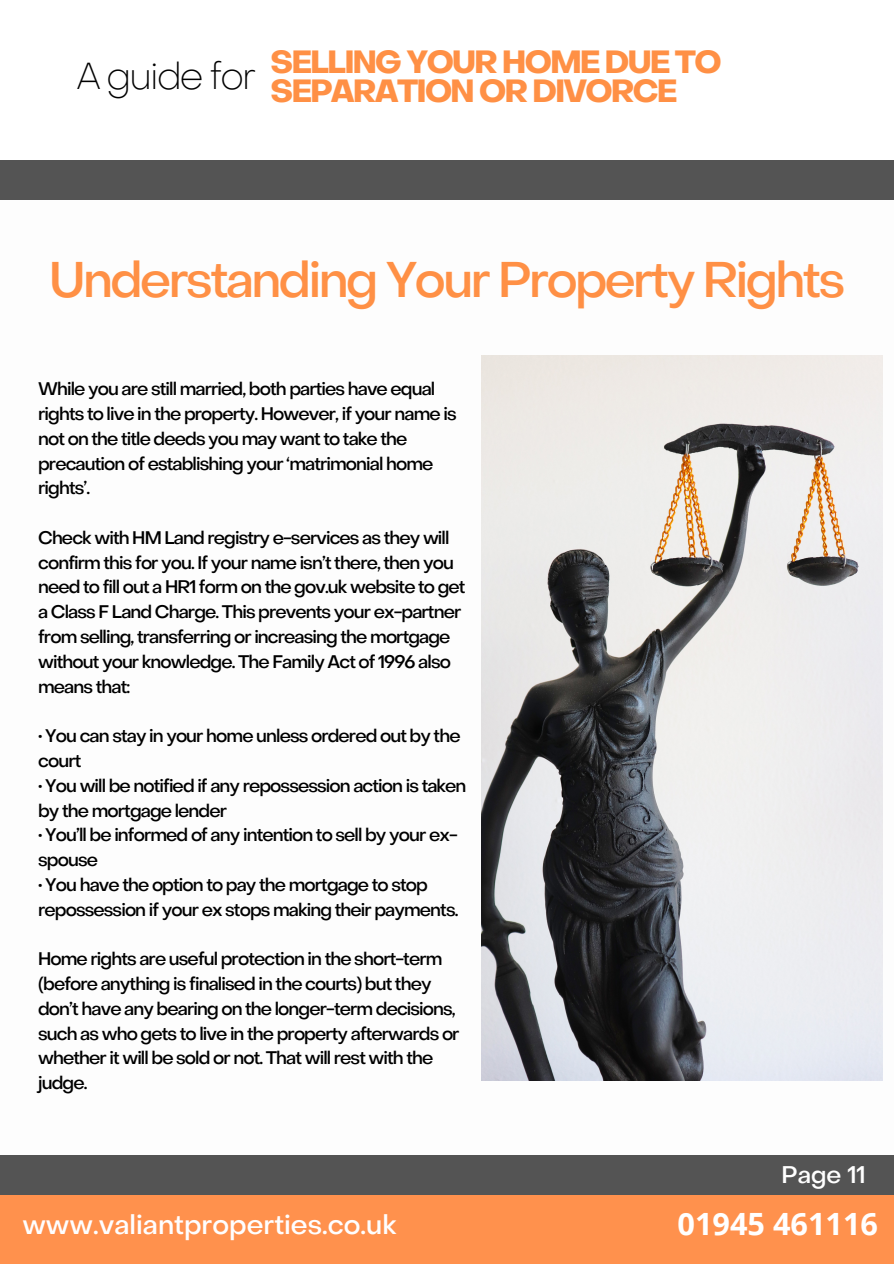
<style>
.page{position:relative;width:894px;height:1264px;background:#fff}
.page>*{position:absolute;margin:0;border:0;box-sizing:border-box;transform-origin:0 0}
.t1{font:500 49.5px "Object Sans";letter-spacing:-.05em;color:#ff9045}
.t2{font:100 37.5px "Object Sans";letter-spacing:-.05em;color:#000}
.t3{font:700 31.5px/29.2px "Object Sans";letter-spacing:-.05em;color:#ff9045}
.t4{font:700 30.6px "Open Sans";color:#fff}
.t5{font:500 26.85px "Object Sans";color:#fefeff}
.t6{font:500 23.85px "Object Sans";color:#fff}
.t7{font:500 18px/24.8px "Object Sans";letter-spacing:-.05em;color:#000}
</style>
<div class="page">
<div style="left:0;top:1194px;width:893px;height:69px;background:#ff914d"></div>
<div style="left:0;top:1155px;width:893px;height:39px;background:#545454"></div>
<div style="left:0;top:160px;width:893px;height:40px;background:#545454"></div>
<img style="left:482px;top:355px;width:399px;height:725px">
<p class="t2" style="left:76px;top:61px;width:181px">A guide for</p>
<p class="t3" style="left:270px;top:50px;width:452px">SELLING YOUR HOME DUE TO<br>SEPARATION OR DIVORCE</p>
<p class="t1" style="left:49px;top:260px;width:797px">Understanding Your Property Rights</p>
<p class="t7" style="left:38px;top:378px;width:420px">While you are still married, both parties have equal rights to live in the property. However, if your name is not on the title deeds you may want to take the precaution of establishing your ‘matrimonial home rights’.</p>
<p class="t7" style="left:38px;top:527px;width:429px">Check with HM Land registry e-services as they will confirm this for you. If your name isn’t there, then you need to fill out a HR1 form on the gov.uk website to get a Class F Land Charge. This prevents your ex-partner from selling, transferring or increasing the mortgage without your knowledge. The Family Act of 1996 also means that:</p>
<p class="t7" style="left:38px;top:725px;width:424px">• You can stay in your home unless ordered out by the court</p>
<p class="t7" style="left:38px;top:774px;width:430px">• You will be notified if any repossession action is taken by the mortgage lender</p>
<p class="t7" style="left:38px;top:824px;width:421px">• You’ll be informed of any intention to sell by your ex&shy;spouse</p>
<p class="t7" style="left:38px;top:873px;width:422px">• You have the option to pay the mortgage to stop repossession if your ex stops making their payments.</p>
<p class="t7" style="left:38px;top:948px;width:423px">Home rights are useful protection in the short-term (before anything is finalised in the courts) but they don’t have any bearing on the longer-term decisions, such as who gets to live in the property afterwards or whether it will be sold or not. That will rest with the judge.</p>
<p class="t5" style="left:22px;top:1214px;width:375px">www.valiantproperties.co.uk</p>
<p class="t6" style="left:781px;top:1165px;width:85px">Page 11</p>
<p class="t4" style="left:677px;top:1202px;width:202px">01945 461116</p>
</div>
